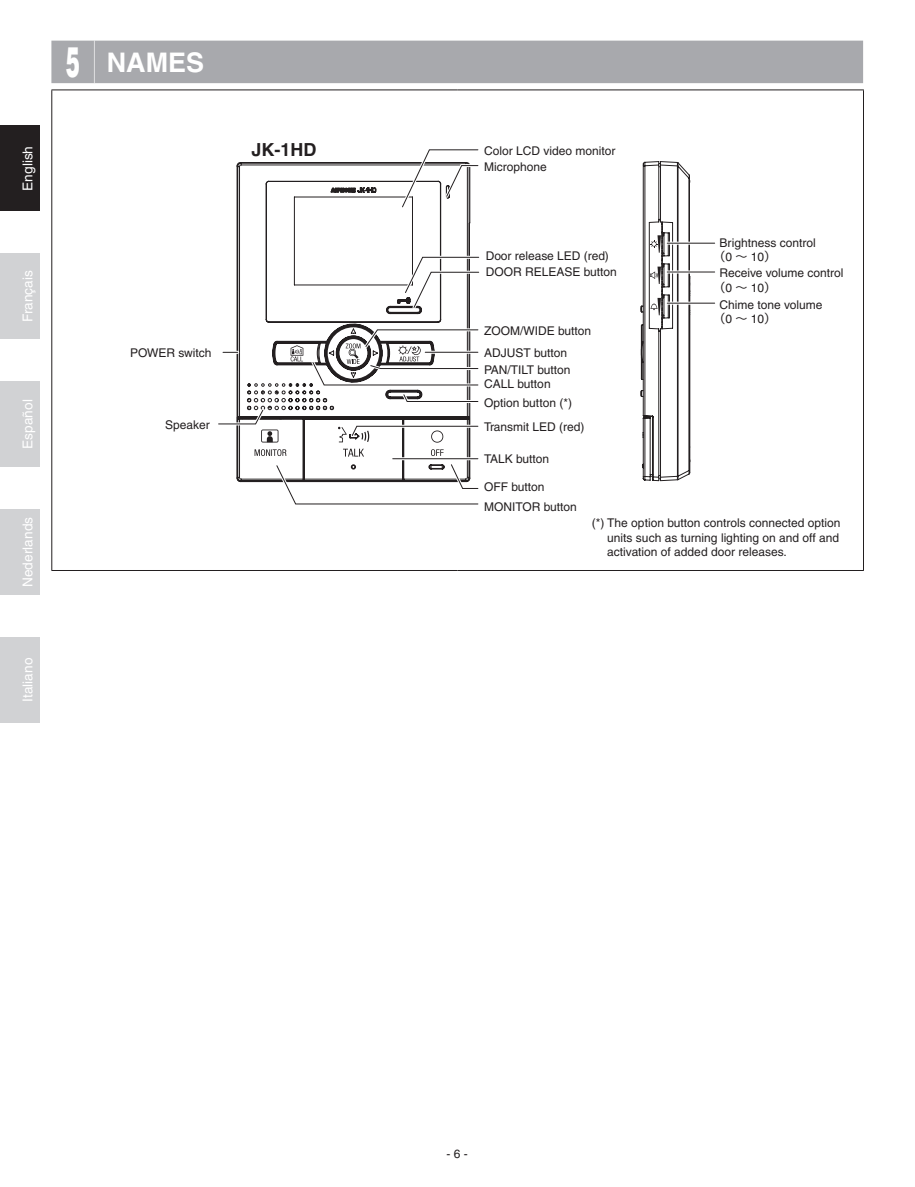
<style>
.page{position:relative;width:915px;height:1187px;background:#fff}
.page>*{position:absolute;margin:0;border:0;box-sizing:border-box;transform-origin:0 0}
.t1{font:700 27px "Helvetica";color:#fff}
.t2{font:700 18px "Helvetica";color:#231f20}
.t3{font:13.65px "Helvetica";color:#fff}
.t4{font:12px/14.4px "Helvetica";color:#231f20}
.t5{font:12px "Shin Go Pro";color:#231f20}
.s1{font-weight:900;font-size:42px}
.s2{font-family:"Helvetica"}
</style>
<div class="page">
<div style="left:0;top:126px;width:40px;height:85px;background:#231f20"></div>
<div style="left:0;top:254px;width:40px;height:85px;background:#d1d2d4"></div>
<div style="left:0;top:381px;width:40px;height:86px;background:#d1d2d4"></div>
<div style="left:0;top:509px;width:40px;height:85px;background:#d1d2d4"></div>
<div style="left:0;top:637px;width:40px;height:85px;background:#d1d2d4"></div>
<div style="left:51px;top:41px;width:812px;height:42px;background:#a8a9ad"></div>
<hr style="left:94px;top:41px;width:1px;height:42px;background:#fff">
<hr style="left:51px;top:90px;width:407px;height:1px;background:#231f20">
<hr style="left:51px;top:90px;width:1px;height:480px;background:#231f20">
<hr style="left:458px;top:90px;width:406px;height:1px;background:#231f20">
<hr style="left:863px;top:90px;width:1px;height:480px;background:#231f20">
<hr style="left:51px;top:570px;width:407px;height:1px;background:#231f20">
<hr style="left:458px;top:570px;width:406px;height:1px;background:#231f20">
<svg style="left:641px;top:161px;width:49px;height:320px"></svg>
<svg style="left:237px;top:162px;width:36px;height:320px"></svg>
<svg style="left:238px;top:164px;width:35px;height:242px"></svg>
<svg style="left:255px;top:449px;width:18px;height:7px"></svg>
<hr style="left:667px;top:242px;width:48px;height:3px;background:#fff">
<hr style="left:667px;top:243px;width:48px;height:1px;background:#231f20">
<hr style="left:667px;top:270px;width:48px;height:3px;background:#fff">
<hr style="left:667px;top:272px;width:48px;height:1px;background:#231f20">
<hr style="left:667px;top:302px;width:48px;height:3px;background:#fff">
<hr style="left:667px;top:303px;width:48px;height:1px;background:#231f20">
<svg style="left:218px;top:406px;width:55px;height:36px"></svg>
<hr style="left:223px;top:351px;width:15px;height:3px;background:#fff">
<svg style="left:223px;top:352px;width:15px;height:1px"></svg>
<svg style="left:273px;top:149px;width:207px;height:246px"></svg>
<svg style="left:276px;top:271px;width:203px;height:234px"></svg>
<p class="t3" style="left:20px;top:191px;width:46px;rotate:-90deg">English</p>
<h1 class="t1" style="left:66px;top:46px;width:140px"><span class="s1">5</span> NAMES</h1>
<p class="t3" style="left:20px;top:322px;width:53px;rotate:-90deg">Français</p>
<p class="t3" style="left:20px;top:449px;width:51px;rotate:-90deg">Español</p>
<p class="t3" style="left:20px;top:587px;width:71px;rotate:-90deg">Nederlands</p>
<p class="t3" style="left:20px;top:702px;width:46px;rotate:-90deg">Italiano</p>
<p class="t4" style="left:130px;top:345px;width:83px">POWER switch</p>
<p class="t4" style="left:165px;top:417px;width:46px">Speaker</p>
<h2 class="t2" style="left:252px;top:139px;width:66px">JK-1HD</h2>
<p class="t4" style="left:484px;top:143px;width:133px;line-height:16px">Color LCD video monitor<br>Microphone</p>
<p class="t4" style="left:486px;top:247px;width:133px;line-height:15.9px">Door release LED (red)<br>DOOR RELEASE button</p>
<p class="t4" style="left:484px;top:319px;width:109px;line-height:22.5px">ZOOM/WIDE button<br>ADJUST button</p>
<p class="t4" style="left:484px;top:374px;width:89px;line-height:18.9px">CALL button<br>Option button (*)</p>
<p class="t4" style="left:484px;top:420px;width:102px">Transmit LED (red)</p>
<p class="t4" style="left:484px;top:451px;width:67px">TALK button</p>
<p class="t4" style="left:484px;top:477px;width:94px;line-height:19.8px">OFF button<br>MONITOR button</p>
<p class="t4" style="left:484px;top:362px;width:88px">PAN/TILT button</p>
<p class="t4" style="left:720px;top:235px;width:98px">Brightness control</p>
<p class="t5" style="left:714px;top:246px;width:64px">（<span class="s2">0</span> ～ <span class="s2">10</span>）</p>
<p class="t4" style="left:720px;top:266px;width:126px">Receive volume control</p>
<p class="t5" style="left:714px;top:277px;width:64px">（<span class="s2">0</span> ～ <span class="s2">10</span>）</p>
<p class="t4" style="left:720px;top:297px;width:105px">Chime tone volume</p>
<p class="t5" style="left:714px;top:309px;width:64px">（<span class="s2">0</span> ～ <span class="s2">10</span>）</p>
<p class="t4" style="left:607px;top:516px;width:235px;text-indent:-15px">(*) The option button controls connected option units such as turning lighting on and off and activation of added door releases.</p>
<p class="t4" style="left:446px;top:1146px;width:23px">- 6 -</p>
</div>
